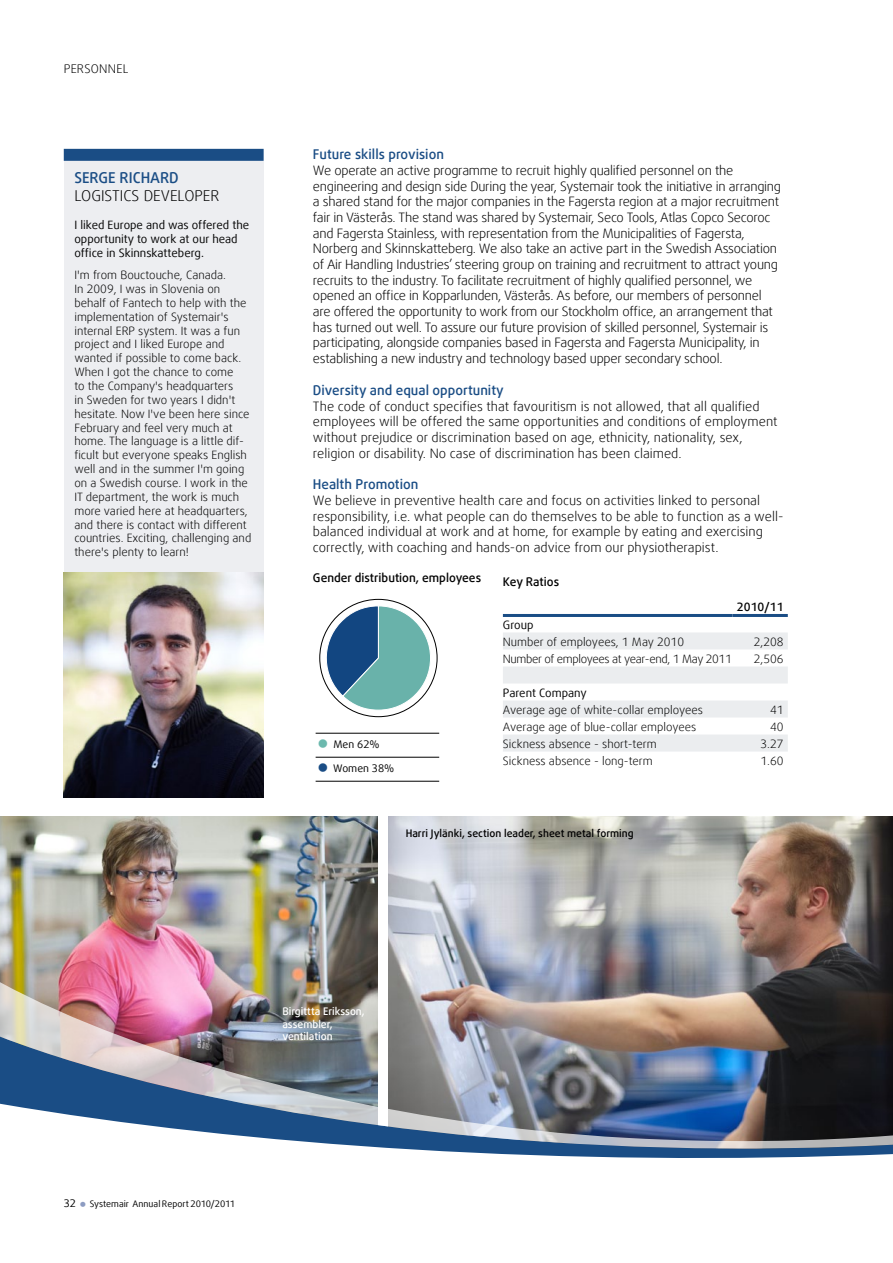
<style>
.page{position:relative;width:893px;height:1263px;background:#fff}
.page>*{position:absolute;margin:0;border:0;box-sizing:border-box;transform-origin:0 0}
.t1{font:300 15px "Daxline Offc Pro";color:#000}
.t2{font:500 15px "Daxline Offc Pro";color:#1a4d85}
.t3{font:500 13.5px "Daxline Offc Pro";color:#1a4d85}
.t4{font:300 13.05px/15.6px "Daxline Offc Pro";letter-spacing:-.02em;color:#000}
.t5{font:300 13.05px/15.6px "Daxline Offc Pro";color:#000}
.t6{font:500 12px "Daxline Offc Pro";color:#000}
.t7{font:300 12px "Daxline Offc Pro";color:#000}
.t8{font:300 11.55px/13.8px "Daxline Offc Pro";color:#000}
.t9{font:11.55px/13.8px "Daxline Offc Pro";color:#000}
.t10{font:300 11.55px "Daxline Offc Pro";letter-spacing:-.03em;color:#000}
.t11{font:500 11.55px "Daxline Offc Pro";color:#000}
.t12{font:500 10.5px "Daxline Offc Pro";color:#000}
.t13{font:500 10.5px/12.6px "Daxline Offc Pro";color:#fff}
.t14{font:10.5px "Daxline Offc Pro";color:#000}
.t15{font:9px "Daxline Offc Pro";letter-spacing:-.005em;color:#000}
</style>
<div class="page">
<img style="left:388px;top:816px;width:505px;height:166px">
<img style="left:0;top:816px;width:377px;height:166px">
<div style="left:64px;top:161px;width:200px;height:546px;background:#edeef1"></div>
<div style="left:64px;top:149px;width:200px;height:12px;background:#1a4d85"></div>
<hr style="left:316px;top:733px;width:123px;height:1px;background:#000">
<hr style="left:316px;top:757px;width:123px;height:1px;background:#000">
<hr style="left:316px;top:781px;width:123px;height:1px;background:#000">
<svg style="left:321px;top:605px;width:110px;height:106px"></svg>
<svg style="left:503px;top:632px;width:285px;height:119px"></svg>
<hr style="left:503px;top:614px;width:229px;height:3px;background:#1a4d85">
<hr style="left:732px;top:614px;width:56px;height:3px;background:#1a4d85">
<img style="left:0;top:982px;width:893px;height:176px">
<img style="left:64px;top:573px;width:200px;height:224px">
<p class="t7" style="left:64px;top:61px;width:15px">Personnel</p>
<p class="t2" style="left:74px;top:168px;width:17px">Serge</p>
<p class="t2" style="left:120px;top:168px;width:61px">Richard</p>
<p class="t1" style="left:74px;top:186px;width:15px">Logistics</p>
<p class="t1" style="left:144px;top:186px;width:10px">developer</p>
<p class="t9" style="left:74px;top:218px;width:176px">I liked Europe and was offered the opportunity to work at our head office in Skinnskatteberg.</p>
<p class="t8" style="left:74px;top:268px;width:178px">I'm from Bouctouche, Canada.<br>In 2009, I was in Slovenia on behalf of Fantech to help with the implementation of Systemair's internal ERP system. It was a fun project and I liked Europe and wanted if possible to come back.<br>When I got the chance to come<br>to the Company's headquarters<br>in Sweden for two years I didn't hesitate. Now I've been here since<br>February and feel very much at home. The language is a little dif&shy;ficult but everyone speaks English well and in the summer I'm going on a Swedish course. I work in the<br>IT department, the work is much more varied here at headquarters, and there is contact with different countries. Exciting, challenging and there's plenty to learn!</p>
<p class="t3" style="left:313px;top:146px;width:132px">Future skills provision</p>
<p class="t4" style="left:313px;top:163px;width:470px">We operate an active programme to recruit highly qualified personnel on the engineering and design side During the year, Systemair took the initiative in arranging a shared stand for the major companies in the Fagersta region at a major recruitment fair in Västerås. The stand was shared by Systemair, Seco Tools, Atlas Copco Secoroc and Fagersta Stainless, with representation from the Municipalities of Fagersta, Norberg and Skinnskatteberg. We also take an active part in the Swedish Association of Air Handling Industries’ steering group on training and recruitment to attract young recruits to the industry. To facilitate recruitment of highly qualified personnel, we opened an office in Kopparlunden, Västerås. As before, our members of personnel are offered the opportunity to work from our Stockholm office, an arrangement that has turned out well. To assure our future provision of skilled personnel, Systemair is participating, alongside companies based in Fagersta and Fagersta Municipality, in establishing a new industry and technology based upper secondary school.</p>
<p class="t3" style="left:313px;top:381px;width:192px">Diversity and equal opportunity</p>
<p class="t5" style="left:313px;top:398px;width:466px">The code of conduct specifies that favouritism is not allowed, that all qualified employees will be offered the same opportunities and conditions of employment without prejudice or discrimination based on age, ethnicity, nationality, sex, religion or disability. No case of discrimination has been claimed.</p>
<p class="t3" style="left:313px;top:476px;width:107px">Health Promotion</p>
<p class="t5" style="left:313px;top:493px;width:472px">We believe in preventive health care and focus on activities linked to personal responsibility, i.e. what people can do themselves to be able to function as a well&shy;balanced individual at work and at home, for example by eating and exercising correctly, with coaching and hands-on advice from our physiotherapist.</p>
<p class="t6" style="left:313px;top:570px;width:170px">Gender distribution, employees</p>
<p class="t6" style="left:503px;top:574px;width:58px">Key Ratios</p>
<p class="t11" style="left:737px;top:599px;width:48px">2010/11</p>
<p class="t14" style="left:333px;top:738px;width:48px">Men 62%</p>
<p class="t14" style="left:333px;top:762px;width:63px">Women 38%</p>
<p class="t9" style="left:503px;top:618px;width:32px">Group</p>
<p class="t8" style="left:503px;top:634px;width:183px">Number of employees, 1 May 2010</p>
<p class="t8" style="left:754px;top:634px;width:31px">2,208</p>
<p class="t10" style="left:503px;top:651px;width:230px">Number of employees at year-end, 1 May 2011</p>
<p class="t8" style="left:754px;top:651px;width:31px">2,506</p>
<p class="t9" style="left:503px;top:685px;width:86px">Parent Company</p>
<p class="t8" style="left:503px;top:702px;width:202px">Average age of white-collar employees</p>
<p class="t8" style="left:770px;top:702px;width:15px">41</p>
<p class="t8" style="left:503px;top:720px;width:195px">Average age of blue-collar employees</p>
<p class="t8" style="left:770px;top:720px;width:15px">40</p>
<p class="t8" style="left:503px;top:737px;width:155px">Sickness absence - short-term</p>
<p class="t8" style="left:760px;top:737px;width:25px">3.27</p>
<p class="t8" style="left:503px;top:754px;width:151px">Sickness absence - long-term</p>
<p class="t8" style="left:760px;top:754px;width:25px">1.60</p>
<p class="t12" style="left:406px;top:826px;width:230px">Harri Jylänki, section leader, sheet metal forming</p>
<p class="t13" style="left:282px;top:1005px;width:84px">Birgittta Eriksson, assembler, ventilation</p>
<p class="t14" style="left:64px;top:1197px;width:14px">32</p>
<p class="t15" style="left:90px;top:1198px;width:147px">Systemair Annual Report 2010/2011</p>
</div>
